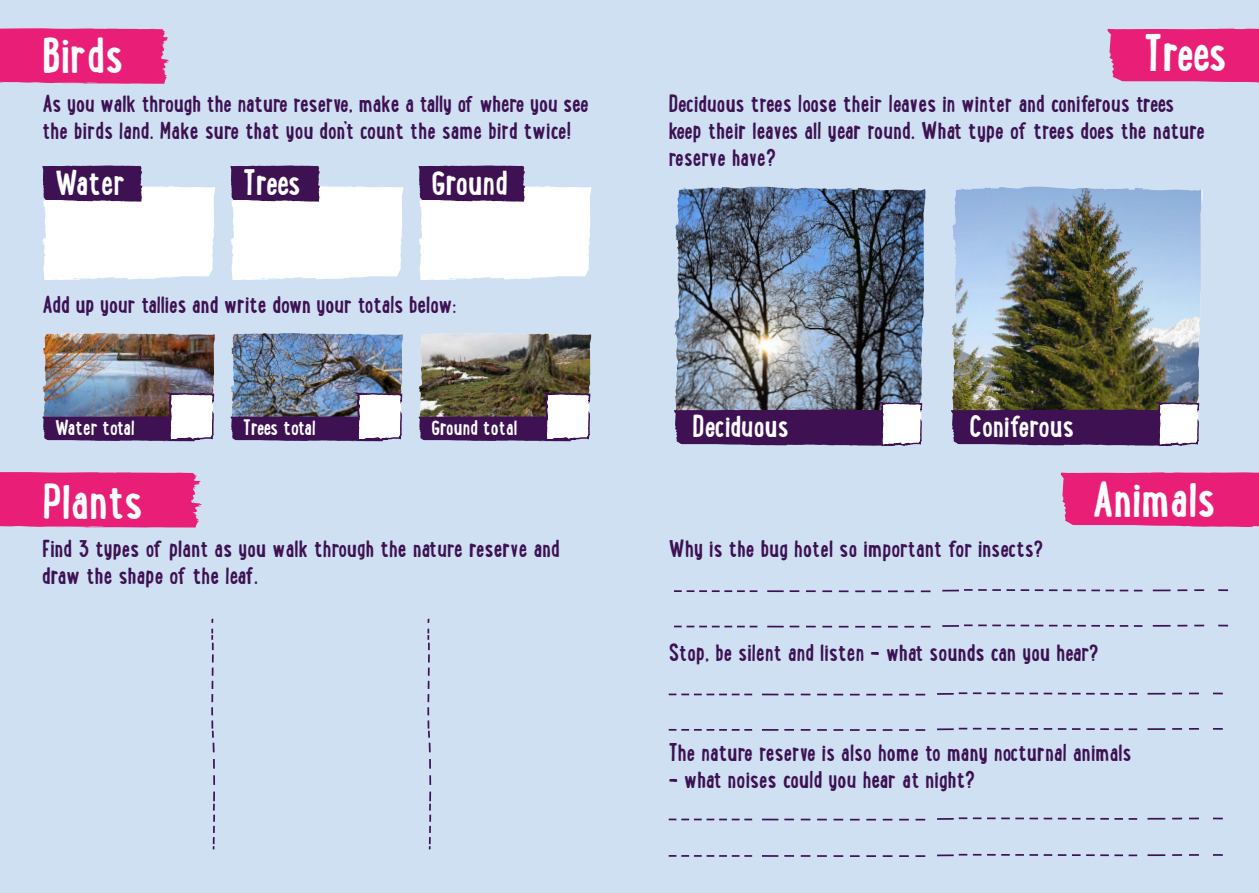
<style>
.page{position:relative;width:1259px;height:893px;background:#cfe0f3}
.page>*{position:absolute;margin:0;border:0;box-sizing:border-box;transform-origin:0 0}
.t1{font:700 49.5px "Lunch Box";color:#fff}
.t2{font:700 34.5px "Lunch Box";letter-spacing:-.015em;color:#fff}
.t3{font:700 30.6px "Lunch Box";color:#fff}
.t4{font:700 24px/27px "Lunch Box";color:#3d1152}
.t5{font:700 21px "Lunch Box";color:#fff}
</style>
<div class="page">
<svg style="left:0;top:28px;width:169px;height:56px"></svg>
<svg style="left:427px;top:618px;width:5px;height:232px"></svg>
<svg style="left:1107px;top:28px;width:152px;height:55px"></svg>
<svg style="left:42px;top:165px;width:173px;height:115px"></svg>
<svg style="left:230px;top:165px;width:173px;height:115px"></svg>
<svg style="left:418px;top:165px;width:173px;height:115px"></svg>
<svg style="left:211px;top:618px;width:4px;height:232px"></svg>
<img style="left:0;top:333px;width:592px;height:194px">
<img style="left:674px;top:187px;width:251px;height:161px">
<img style="left:674px;top:348px;width:249px;height:99px">
<img style="left:951px;top:186px;width:249px;height:158px">
<svg style="left:951px;top:344px;width:308px;height:183px"></svg>
<svg style="left:674px;top:589px;width:555px;height:4px"></svg>
<svg style="left:674px;top:624px;width:555px;height:4px"></svg>
<svg style="left:668px;top:692px;width:555px;height:4px"></svg>
<svg style="left:668px;top:727px;width:555px;height:4px"></svg>
<svg style="left:668px;top:817px;width:555px;height:4px"></svg>
<svg style="left:668px;top:853px;width:555px;height:4px"></svg>
<h1 class="t1" style="left:42px;top:19px;width:83px">Birds</h1>
<p class="t4" style="left:42px;top:89px;width:548px">As you walk through the nature reserve, make a tally of where you see the birds land. Make sure that you don’t count the same bird twice!</p>
<h2 class="t2" style="left:55px;top:157px;width:71px">Water</h2>
<h2 class="t2" style="left:243px;top:157px;width:59px">Trees</h2>
<h2 class="t2" style="left:431px;top:157px;width:78px">Ground</h2>
<p class="t4" style="left:42px;top:290px;width:415px">Add up your tallies and write down your totals below:</p>
<h1 class="t1" style="left:1144px;top:17px;width:84px">Trees</h1>
<p class="t4" style="left:669px;top:89px;width:538px">Deciduous trees loose their leaves in winter and coniferous trees keep their leaves all year round. What type of trees does the nature reserve have?</p>
<p class="t5" style="left:55px;top:412px;width:81px">Water total</p>
<p class="t5" style="left:243px;top:412px;width:74px">Trees total</p>
<p class="t5" style="left:431px;top:412px;width:88px">Ground total</p>
<p class="t3" style="left:692px;top:404px;width:98px">Deciduous</p>
<p class="t3" style="left:969px;top:404px;width:107px">Coniferous</p>
<h1 class="t1" style="left:42px;top:465px;width:102px">Plants</h1>
<p class="t4" style="left:42px;top:534px;width:519px">Find 3 types of plant as you walk through the nature reserve and draw the shape of the leaf.</p>
<p class="t4" style="left:669px;top:534px;width:376px">Why is the bug hotel so important for insects?</p>
<h1 class="t1" style="left:1092px;top:463px;width:125px">Animals</h1>
<p class="t4" style="left:669px;top:638px;width:431px">Stop, be silent and listen - what sounds can you hear?</p>
<p class="t4" style="left:669px;top:738px;width:464px">The nature reserve is also home to many nocturnal animals</p>
<p class="t4" style="left:669px;top:765px;width:308px">- what noises could you hear at night?</p>
</div>
